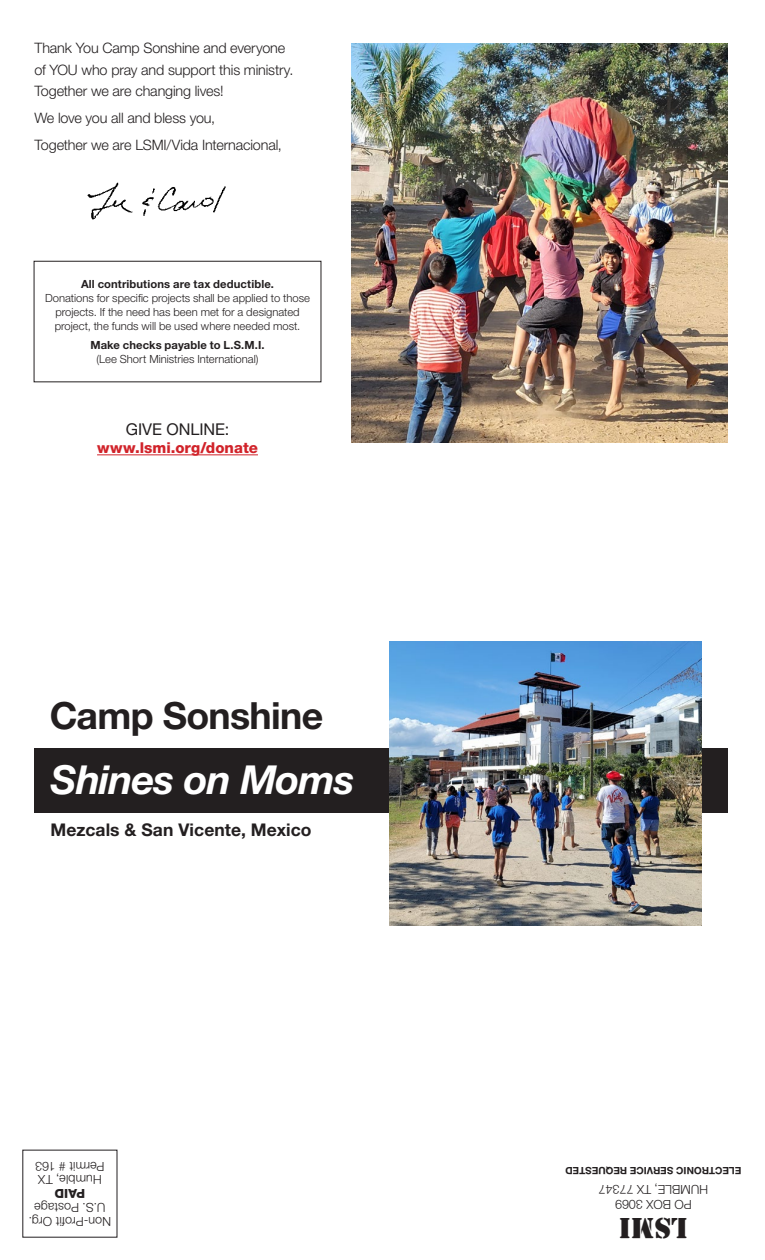
<style>
.page{position:relative;width:765px;height:1260px;background:#fff}
.page>*{position:absolute;margin:0;border:0;box-sizing:border-box;transform-origin:0 0}
.t1{font:italic 700 40px "Helvetica Neue LT Pro";letter-spacing:-.025em;color:#fff}
.t2{font:700 37.5px "Helvetica Neue LT Pro";letter-spacing:-.02em;color:#231f20}
.t3{font:30px "Stencil";color:#231f20}
.t4{font:700 17.5px "Helvetica Neue LT Pro";letter-spacing:.005em;color:#231f20}
.t5{font:16.25px "Helvetica Neue LT Pro";letter-spacing:-.005em;color:#231f20}
.t6{font:800 15px "Helvetica Neue LT Pro";color:#d1232a}
.Text{font:300 14.38px/21.2px "Helvetica Neue LT Pro";letter-spacing:-.01em;color:#231f20}
.t7{font:300 12.5px "Helvetica Neue LT Pro";color:#231f20}
.t8{font:800 12.5px "Helvetica Neue LT Pro";color:#231f20}
.t9{font:300 11.25px/13.8px "Helvetica Neue LT Pro";color:#231f20;text-align:center}
.t10{font:700 11.25px "Helvetica Neue LT Pro";letter-spacing:.01em;color:#231f20}
.t11{font:700 10px "Helvetica Neue LT Pro";color:#231f20}
</style>
<div class="page">
<div style="left:34px;top:749px;width:694px;height:64px;background:#231f20"></div>
<img style="left:389px;top:641px;width:313px;height:284px">
<img style="left:352px;top:43px;width:376px;height:399px">
<div style="left:34px;top:261px;width:287px;height:121px;border:1px solid #231f20"></div>
<hr style="left:97px;top:454px;width:161px;height:1px;background:#d1232a">
<img style="left:87px;top:182px;width:139px;height:38px">
<p class="Text" style="left:34px;top:37px;width:261px">Thank You Camp Sonshine and everyone of YOU who pray and support this ministry.<br>Together we are changing lives!</p>
<p class="Text" style="left:34px;top:107px;width:182px">We love you all and bless you,</p>
<p class="Text" style="left:34px;top:134px;width:249px">Together we are LSMI/Vida Internacional,</p>
<p class="t10" style="left:81px;top:277px;width:194px">All contributions are tax deductible.</p>
<p class="t9" style="left:45px;top:291px;width:266px">Donations for specific projects shall be applied to those projects. If the need has been met for a designated project, the funds will be used where needed most.</p>
<p class="t10" style="left:90px;top:338px;width:176px">Make checks payable to L.S.M.I.</p>
<p class="t9" style="left:97px;top:352px;width:163px">(Lee Short Ministries International)</p>
<p class="t5" style="left:126px;top:419px;width:105px">GIVE ONLINE:</p>
<p class="t6" style="left:97px;top:439px;width:162px">www.lsmi.org/donate</p>
<p class="t2" style="left:50px;top:692px;width:275px">Camp Sonshine</p>
<p class="t1" style="left:51px;top:755px;width:306px">Shines on Moms</p>
<p class="t4" style="left:50px;top:819px;width:263px">Mezcals &amp; San Vicente, Mexico</p>
<p class="t7" style="left:104px;top:1174px;width:71px;rotate:-180deg">Permit # 163</p>
<p class="t7" style="left:102px;top:1188px;width:65px;rotate:-180deg">Humble, TX</p>
<p class="t8" style="left:85px;top:1201px;width:32px;rotate:-180deg">PAID</p>
<p class="t7" style="left:105px;top:1215px;width:72px;rotate:-180deg">U.S. Postage</p>
<p class="t7" style="left:111px;top:1229px;width:84px;rotate:-180deg">Non-Profit Org.</p>
<p class="t11" style="left:741px;top:1177px;width:177px;rotate:-180deg">ELECTRONIC SERVICE REQUESTED</p>
<p class="t7" style="left:708px;top:1197px;width:111px;rotate:-180deg">HUMBLE, TX 77347</p>
<p class="t7" style="left:692px;top:1212px;width:78px;rotate:-180deg">PO BOX 3069</p>
<p class="t3" style="left:688px;top:1245px;width:70px;rotate:-180deg">LSMI</p>
</div>
